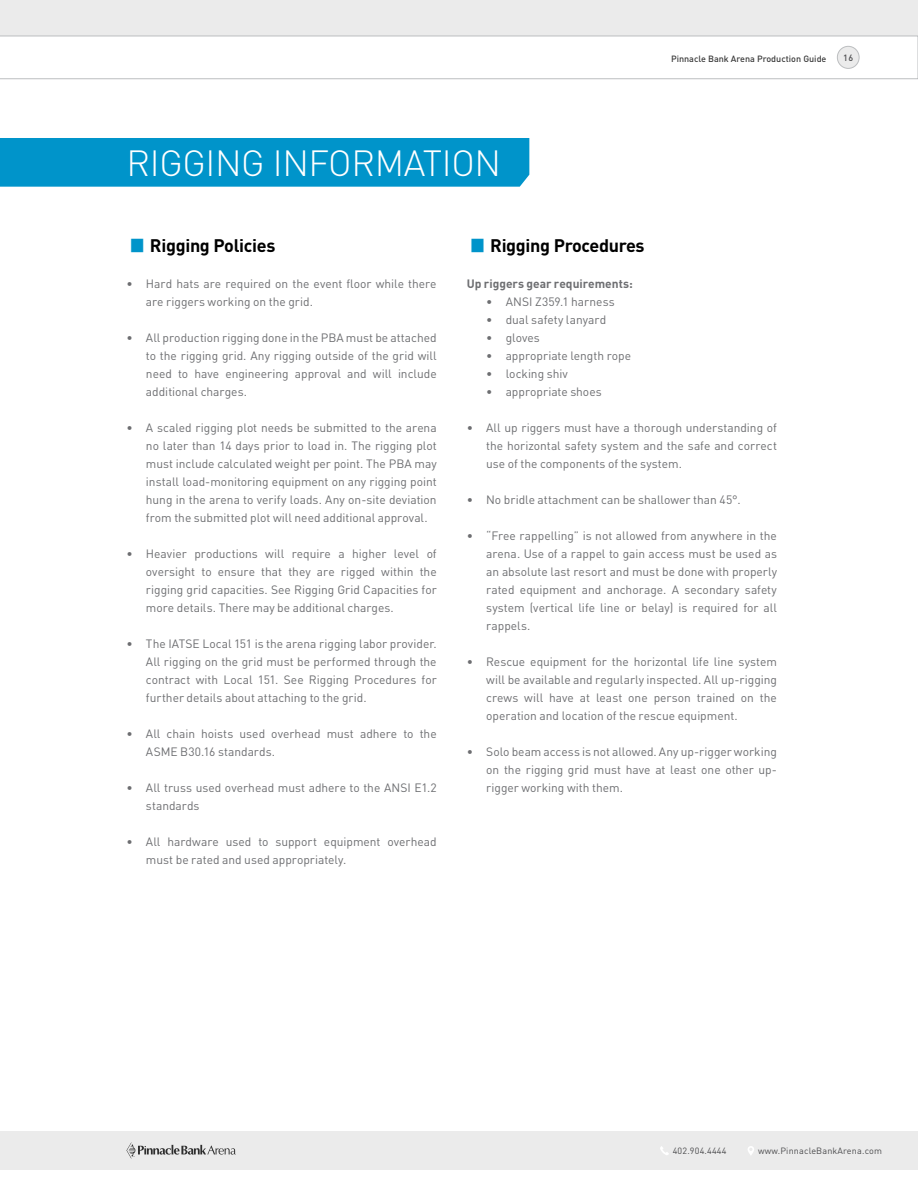
<style>
.page{position:relative;width:918px;height:1188px;background:#fff}
.page>*{position:absolute;margin:0;border:0;box-sizing:border-box;transform-origin:0 0}
.t1{font:700 48px "Titillium";color:#0094ca}
.t2{font:300 36px "DIN Pro";letter-spacing:-.01em;color:#fff}
.t3{font:700 18px "DIN Pro";letter-spacing:-.02em;color:#000}
.t4{font:12px/18px "DIN Pro";color:#6d6e71;text-align:justify}
.t5{font:700 12px "DIN Pro";color:#6d6e71}
.t6{font:9px "DIN Pro";letter-spacing:.02em;color:#4b4b4d}
.t7{font:500 9px "DIN Pro";color:#000}
.t8{font:500 9px "DIN Pro";color:#4b4b4d}
</style>
<div class="page">
<div style="left:0;top:0;width:918px;height:36px;background:#ebebeb"></div>
<div style="left:0;top:1131px;width:918px;height:39px;background:#ebebeb"></div>
<svg style="left:0;top:36px;width:918px;height:43px"></svg>
<div style="left:837px;top:46px;width:22px;height:22px;background:#ebebeb;border-radius:50%"></div>
<div style="left:837px;top:46px;width:23px;height:23px;border:1px solid #bcbec0;border-radius:50%"></div>
<svg style="left:126px;top:1142px;width:110px;height:17px"></svg>
<svg style="left:660px;top:1146px;width:9px;height:9px"></svg>
<svg style="left:748px;top:1146px;width:6px;height:9px"></svg>
<div style="left:0;top:138px;width:529px;height:49px;background:#0094ca"></div>
<h2 class="t2" style="left:127px;top:139px;width:376px">RIGGING INFORMATION</h2>
<p class="t7" style="left:671px;top:53px;width:157px">Pinnacle Bank Arena Production Guide</p>
<p class="t8" style="left:843px;top:51px;width:11px">16</p>
<h1 class="t1" style="left:126px;top:204px;width:23px">•</h1>
<h3 class="t3" style="left:150px;top:233px;width:127px">Rigging Policies</h3>
<p class="t4" style="left:146px;top:274px;width:292px;text-indent:-20px">• Hard hats are required on the event floor while there are riggers working on the grid.</p>
<p class="t4" style="left:146px;top:328px;width:292px;text-indent:-20px">• All production rigging done in the PBA must be attached to the rigging grid. Any rigging outside of the grid will need to have engineering approval and will include additional charges.</p>
<p class="t4" style="left:146px;top:418px;width:292px;text-indent:-20px">• A scaled rigging plot needs be submitted to the arena no later than 14 days prior to load in. The rigging plot must include calculated weight per point. The PBA may install load-monitoring equipment on any rigging point hung in the arena to verify loads. Any on-site deviation from the submitted plot will need additional approval.</p>
<p class="t4" style="left:146px;top:544px;width:292px;text-indent:-20px">• Heavier productions will require a higher level of oversight to ensure that they are rigged within the rigging grid capacities. See Rigging Grid Capacities for more details. There may be additional charges.</p>
<p class="t4" style="left:146px;top:634px;width:292px;text-indent:-20px">• The IATSE Local 151 is the arena rigging labor provider.<br>All rigging on the grid must be performed through the contract with Local 151. See Rigging Procedures for further details about attaching to the grid.</p>
<p class="t4" style="left:146px;top:724px;width:292px;text-indent:-20px">• All chain hoists used overhead must adhere to the<br>ASME B30.16 standards.</p>
<p class="t4" style="left:146px;top:778px;width:292px;text-indent:-20px">• All truss used overhead must adhere to the ANSI E1.2 standards</p>
<p class="t4" style="left:146px;top:832px;width:292px;text-indent:-20px">• All hardware used to support equipment overhead must be rated and used appropriately.</p>
<h1 class="t1" style="left:467px;top:204px;width:23px">•</h1>
<h3 class="t3" style="left:490px;top:233px;width:156px">Rigging Procedures</h3>
<p class="t5" style="left:467px;top:276px;width:168px">Up riggers gear requirements:</p>
<p class="t4" style="left:486px;top:292px;width:130px">• ANSI Z359.1 harness</p>
<p class="t4" style="left:486px;top:310px;width:122px">• dual safety lanyard</p>
<p class="t4" style="left:486px;top:328px;width:55px">• gloves</p>
<p class="t4" style="left:486px;top:346px;width:146px">• appropriate length rope</p>
<p class="t4" style="left:486px;top:364px;width:83px">• locking shiv</p>
<p class="t4" style="left:486px;top:382px;width:117px">• appropriate shoes</p>
<p class="t4" style="left:486px;top:418px;width:292px;text-indent:-20px">• All up riggers must have a thorough understanding of the horizontal safety system and the safe and correct use of the components of the system.</p>
<p class="t4" style="left:467px;top:490px;width:275px">• No bridle attachment can be shallower than 45°.</p>
<p class="t4" style="left:486px;top:526px;width:292px;text-indent:-20px">• “Free rappelling” is not allowed from anywhere in the arena. Use of a rappel to gain access must be used as an absolute last resort and must be done with properly rated equipment and anchorage. A secondary safety system (vertical life line or belay) is required for all rappels.</p>
<p class="t4" style="left:486px;top:652px;width:292px;text-indent:-20px">• Rescue equipment for the horizontal life line system will be available and regularly inspected. All up-rigging crews will have at least one person trained on the operation and location of the rescue equipment.</p>
<p class="t4" style="left:486px;top:742px;width:292px;text-indent:-20px">• Solo beam access is not allowed. Any up-rigger working on the rigging grid must have at least one other up&shy;rigger working with them.</p>
<p class="t6" style="left:673px;top:1144px;width:55px">402.904.4444</p>
<p class="t6" style="left:758px;top:1144px;width:125px">www.PinnacleBankArena.com</p>
</div>
